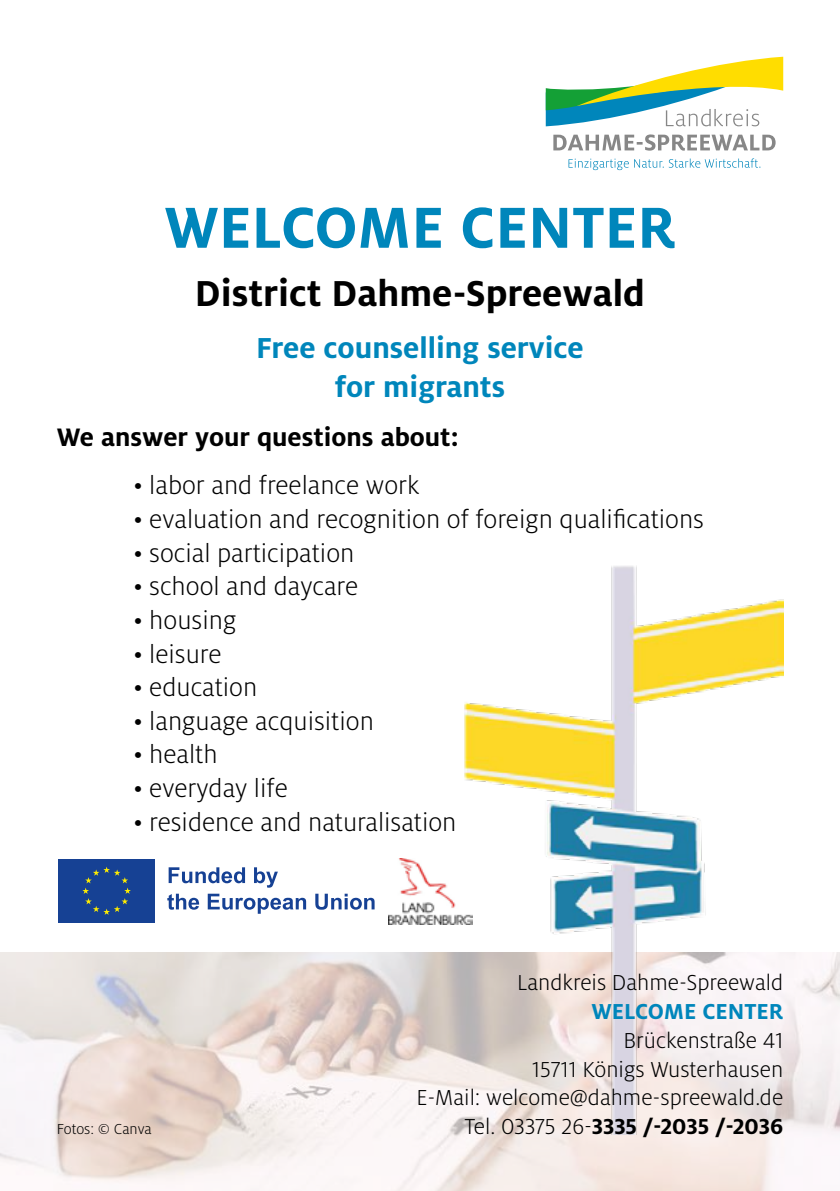
<style>
.page{position:relative;width:840px;height:1191px;background:#fff}
.page>*{position:absolute;margin:0;border:0;box-sizing:border-box;transform-origin:0 0}
.t1{font:700 64px "Milo Pro";color:#0086bb}
.t2{font:700 40px "Milo Pro";color:#000}
.t3{font:700 32px/38.4px "Milo Pro";color:#0086bb;text-align:center}
.t4{font:300 28px "Milo Pro";color:#000}
.t5{font:700 28px "Milo Pro";color:#000}
.t6{font:300 24px/28.8px "Milo Pro";color:#000;text-align:right}
.t7{font:700 24px "Milo Pro";color:#0086bb}
.t8{font:300 16px "Milo Pro";color:#000}
.s1{font-weight:700}
</style>
<div class="page">
<img style="left:0;top:952px;width:839px;height:239px">
<svg style="left:545px;top:57px;width:237px;height:69px"></svg>
<svg style="left:568px;top:158px;width:192px;height:12px"></svg>
<svg style="left:553px;top:134px;width:222px;height:17px"></svg>
<img style="left:388px;top:858px;width:76px;height:67px">
<div style="left:57px;top:857px;width:99px;height:68px;background:linear-gradient(to right,#fff,#fff)"></div>
<div style="left:59px;top:859px;width:96px;height:64px;background:#164194"></div>
<svg style="left:82px;top:867px;width:49px;height:48px"></svg>
<svg style="left:168px;top:867px;width:77px;height:16px"></svg>
<svg style="left:254px;top:867px;width:24px;height:20px"></svg>
<svg style="left:167px;top:893px;width:32px;height:16px"></svg>
<svg style="left:208px;top:893px;width:98px;height:20px"></svg>
<svg style="left:315px;top:893px;width:59px;height:16px"></svg>
<img style="left:464px;top:566px;width:318px;height:568px">
<h1 class="t1" style="left:164px;top:191px;width:512px">WELCOME CENTER</h1>
<h2 class="t2" style="left:195px;top:271px;width:451px">District Dahme-Spreewald</h2>
<p class="t3" style="left:256px;top:329px;width:329px">Free counselling service for migrants</p>
<p class="t5" style="left:57px;top:421px;width:403px">We answer your questions about:</p>
<p class="t4" style="left:133px;top:470px;width:287px">• labor and freelance work</p>
<p class="t4" style="left:133px;top:504px;width:572px">• evaluation and recognition of foreign qualifications</p>
<p class="t4" style="left:133px;top:537px;width:222px">• social participation</p>
<p class="t4" style="left:133px;top:571px;width:226px">• school and daycare</p>
<p class="t4" style="left:133px;top:605px;width:104px">• housing</p>
<p class="t4" style="left:133px;top:638px;width:90px">• leisure</p>
<p class="t4" style="left:133px;top:672px;width:125px">• education</p>
<p class="t4" style="left:133px;top:705px;width:242px">• language acquisition</p>
<p class="t4" style="left:133px;top:739px;width:86px">• health</p>
<p class="t4" style="left:133px;top:773px;width:156px">• everyday life</p>
<p class="t4" style="left:133px;top:806px;width:324px">• residence and naturalisation</p>
<p class="t8" style="left:57px;top:1120px;width:96px">Fotos: © Canva</p>
<p class="t6" style="left:517px;top:968px;width:267px">Landkreis Dahme-Spreewald</p>
<p class="t7" style="left:591px;top:997px;width:193px">WELCOME CENTER</p>
<p class="t6" style="left:416px;top:1026px;width:368px">Brückenstraße 41<br>15711 Königs Wusterhausen<br>E-Mail: welcome@dahme-spreewald.de<br>Tel. 03375 26-<span class="s1">3335 /-2035 /-2036</span></p>
</div>
